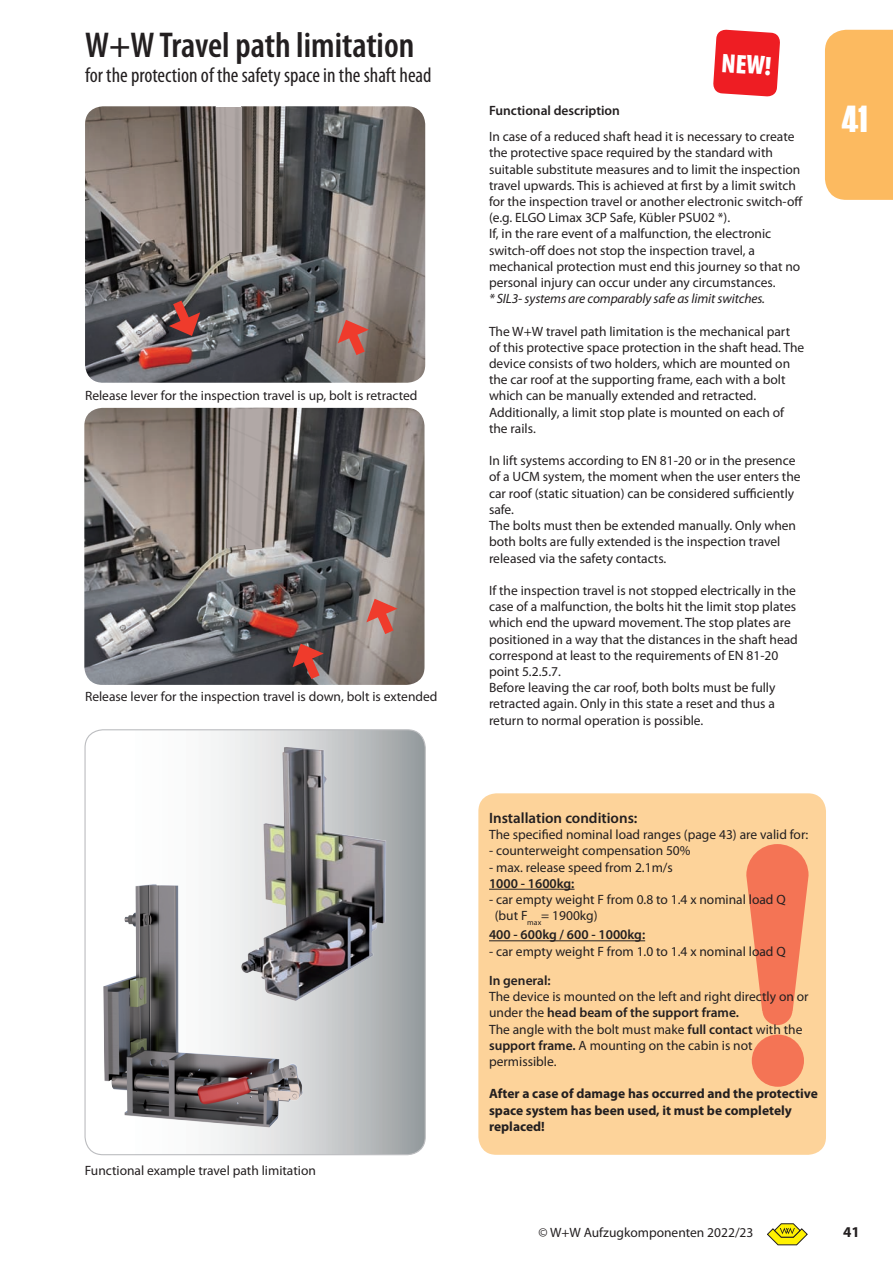
<style>
.page{position:relative;width:893px;height:1263px;background:#fff}
.page>*{position:absolute;margin:0;border:0;box-sizing:border-box;transform-origin:0 0}
.t1{font:37.5px "Haettenschweiler";color:#fff}
.t2{font:600 condensed 36px "Myriad Pro";color:#231f20}
.t3{font:900 condensed 27px "Myriad Pro";color:#fff}
.t4{font:condensed 21px "Myriad Pro";color:#231f20}
.t5{font:600 15px "Myriad Pro";color:#231f20}
.t6{font:700 15px "Myriad Pro";color:#231f20}
.t7{font:13.5px/16.2px "Myriad Pro";color:#231f20}
.t8{font:700 13.5px/16.2px "Myriad Pro";color:#231f20}
.t9{font:600 13.5px "Myriad Pro";color:#231f20}
.t10{font:italic 13.5px "Myriad Pro";letter-spacing:-.01em;color:#231f20}
.s1{font-weight:600}
</style>
<div class="page">
<svg style="left:713px;top:29px;width:67px;height:68px;background:#f0383e"></svg>
<div style="left:478px;top:793px;width:348px;height:362px;background:#fdd39a;border-radius:18px"></div>
<div style="left:752px;top:1034px;width:52px;height:53px;background:#f47455;border-radius:50%"></div>
<svg style="left:746px;top:844px;width:63px;height:181px"></svg>
<img style="left:84px;top:408px;width:340px;height:277px;border-radius:18px">
<img style="left:85px;top:106px;width:340px;height:277px;border-radius:18px">
<svg style="left:85px;top:730px;width:340px;height:425px"></svg>
<img style="left:227px;top:733px;width:177px;height:277px">
<img style="left:92px;top:871px;width:225px;height:277px">
<svg style="left:292px;top:642px;width:35px;height:43px;background:#7f4744"></svg>
<svg style="left:366px;top:597px;width:35px;height:47px;background:#b87d75"></svg>
<svg style="left:165px;top:291px;width:35px;height:47px;background:#7d4a47"></svg>
<svg style="left:338px;top:318px;width:34px;height:47px;background:#aa6d64"></svg>
<svg style="left:226px;top:407px;width:45px;height:143px;background:#a69e9b"></svg>
<svg style="left:215px;top:106px;width:29px;height:153px;background:#9e9593"></svg>
<hr style="left:489px;top:889px;width:85px;height:1px;background:#231f20">
<hr style="left:489px;top:940px;width:156px;height:1px;background:#231f20">
<svg style="left:767px;top:1223px;width:40px;height:22px"></svg>
<div style="left:825px;top:30px;width:68px;height:170px;background:#fcba60"></div>
<h2 class="t2" style="left:85px;top:23px;width:331px">W+W Travel path limitation</h2>
<h3 class="t4" style="left:85px;top:62px;width:348px">for the protection of the safety space in the shaft head</h3>
<p class="t7" style="left:85px;top:387px;width:334px">Release lever for the inspection travel is up, bolt is retracted</p>
<p class="t7" style="left:85px;top:689px;width:354px">Release lever for the inspection travel is down, bolt is extended</p>
<p class="t7" style="left:85px;top:1162px;width:233px">Functional example travel path limitation</p>
<p class="t9" style="left:489px;top:102px;width:132px">Functional description</p>
<h3 class="t3" style="left:723px;top:45px;width:52px;rotate:4deg">NEW!</h3>
<p class="t7" style="left:489px;top:128px;width:315px">In case of a reduced shaft head it is necessary to create the protective space required by the standard with suitable substitute measures and to limit the inspection travel upwards. This is achieved at first by a limit switch for the inspection travel or another electronic switch-off (e.g. ELGO Limax 3CP Safe, Kübler PSU02 *).<br>If, in the rare event of a malfunction, the electronic switch-off does not stop the inspection travel, a mechanical protection must end this journey so that no personal injury can occur under any circumstances.</p>
<p class="t10" style="left:489px;top:290px;width:278px">* SIL3- systems are comparably safe as limit switches.</p>
<p class="t7" style="left:489px;top:323px;width:317px">The W+W travel path limitation is the mechanical part of this protective space protection in the shaft head. The device consists of two holders, which are mounted on the car roof at the supporting frame, each with a bolt which can be manually extended and retracted.<br>Additionally, a limit stop plate is mounted on each of the rails.</p>
<p class="t7" style="left:489px;top:452px;width:313px">In lift systems according to EN 81-20 or in the presence of a UCM system, the moment when the user enters the car roof (static situation) can be considered sufficiently safe.<br>The bolts must then be extended manually. Only when both bolts are fully extended is the inspection travel released via the safety contacts.</p>
<p class="t7" style="left:489px;top:582px;width:310px">If the inspection travel is not stopped electrically in the case of a malfunction, the bolts hit the limit stop plates which end the upward movement. The stop plates are positioned in a way that the distances in the shaft head correspond at least to the requirements of EN 81-20 point 5.2.5.7.<br>Before leaving the car roof, both bolts must be fully retracted again. Only in this state a reset and thus a return to normal operation is possible.</p>
<h1 class="t1" style="left:842px;top:93px;width:27px">41</h1>
<p class="t5" style="left:489px;top:808px;width:150px">Installation conditions:</p>
<p class="t7" style="left:489px;top:826px;width:321px">The specified nominal load ranges (page 43) are valid for:</p>
<p class="t7" style="left:489px;top:843px;width:203px">- counterweight compensation 50%</p>
<p class="t7" style="left:489px;top:859px;width:185px">- max. release speed from 2.1m/s</p>
<p class="t9" style="left:489px;top:875px;width:87px">1000 - 1600kg:</p>
<p class="t7" style="left:495px;top:891px;width:292px;text-indent:-6px">- car empty weight F from 0.8 to 1.4 x nominal load Q (but F<sub>max</sub>= 1900kg)</p>
<p class="t9" style="left:489px;top:926px;width:158px">400 - 600kg / 600 - 1000kg:</p>
<p class="t7" style="left:489px;top:943px;width:298px">- car empty weight F from 1.0 to 1.4 x nominal load Q</p>
<p class="t9" style="left:489px;top:972px;width:63px">In general:</p>
<p class="t7" style="left:489px;top:988px;width:321px">The device is mounted on the left and right directly on or under the <span class="s1">head beam of the support frame.<br></span>The angle with the bolt must make <span class="s1">full contact</span> with the <span class="s1">support frame.</span> A mounting on the cabin is not permissible.</p>
<p class="t8" style="left:489px;top:1085px;width:330px">After a case of damage has occurred and the protective space system has been used, it must be completely replaced!</p>
<p class="t7" style="left:538px;top:1224px;width:216px">© W+W Aufzugkomponenten 2022/23</p>
<p class="t6" style="left:843px;top:1223px;width:18px">41</p>
</div>
